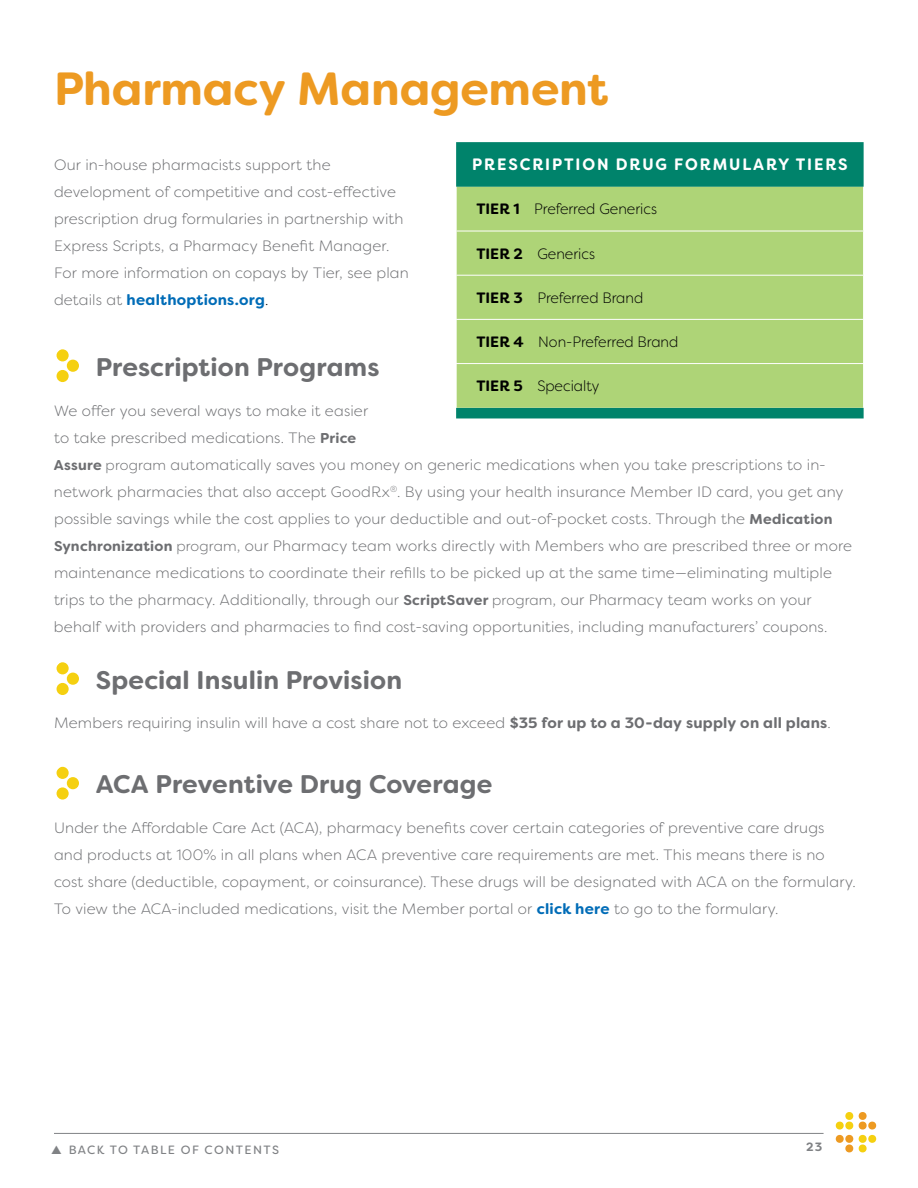
<style>
.page{position:relative;width:918px;height:1188px;background:#fff}
.page>*{position:absolute;margin:0;border:0;box-sizing:border-box;transform-origin:0 0}
.t1{font:700 46.5px "Filson Soft";letter-spacing:-.005em;color:#ed9a22}
.t2{font:700 25.5px "Filson Soft";letter-spacing:.005em;color:#6d6e71}
.t3{font:700 16.5px "Filson Soft";letter-spacing:.12em;color:#fff;scale:.95 1}
.t4{font:300 15px/27px "Filson Soft";letter-spacing:.01em;color:#6d6e71}
.t5{font:300 15px "Filson Soft";color:#000;scale:.95 1}
.t6{font:12px "Filson Soft";letter-spacing:.12em;color:#808285}
.t7{font:700 12px "Filson Soft";color:#808285}
.s1{font-weight:700}
.s2{font-weight:700;color:#006cb7}
.s3{color:#000}
.s4{font-weight:700;font-size:14.25px}
.s5{font-size:14.25px}
</style>
<div class="page">
<svg style="left:835px;top:1112px;width:42px;height:41px"></svg>
<hr style="left:54px;top:1133px;width:770px;height:1px;background:#808285">
<svg style="left:56px;top:370px;width:20px;height:13px"></svg>
<div style="left:57px;top:370px;width:12px;height:12px;background:#f5d010;border-radius:50%"></div>
<div style="left:57px;top:349px;width:12px;height:12px;background:#f5d010;border-radius:50%"></div>
<div style="left:67px;top:360px;width:12px;height:12px;background:#f5d010;border-radius:50%"></div>
<svg style="left:56px;top:683px;width:20px;height:12px"></svg>
<div style="left:57px;top:683px;width:12px;height:12px;background:#f5d010;border-radius:50%"></div>
<div style="left:57px;top:662px;width:12px;height:12px;background:#f5d010;border-radius:50%"></div>
<div style="left:67px;top:673px;width:12px;height:12px;background:#f5d010;border-radius:50%"></div>
<svg style="left:56px;top:788px;width:21px;height:12px"></svg>
<div style="left:57px;top:787px;width:12px;height:13px;background:#f5d010;border-radius:50%"></div>
<div style="left:57px;top:767px;width:12px;height:12px;background:#f5d010;border-radius:50%"></div>
<div style="left:67px;top:777px;width:12px;height:12px;background:#f5d010;border-radius:50%"></div>
<div style="left:456px;top:142px;width:408px;height:276px;background:#00836b"></div>
<div style="left:457px;top:187px;width:406px;height:221px;background:#aed477"></div>
<hr style="left:456px;top:187px;width:1px;height:44px;background:#fff">
<hr style="left:863px;top:187px;width:1px;height:44px;background:#fff">
<hr style="left:456px;top:231px;width:408px;height:1px;background:#fff">
<hr style="left:456px;top:231px;width:1px;height:44px;background:#fff">
<hr style="left:863px;top:231px;width:1px;height:44px;background:#fff">
<hr style="left:456px;top:275px;width:408px;height:1px;background:#fff">
<hr style="left:456px;top:276px;width:1px;height:43px;background:#fff">
<hr style="left:863px;top:276px;width:1px;height:43px;background:#fff">
<hr style="left:456px;top:319px;width:408px;height:1px;background:#fff">
<hr style="left:456px;top:320px;width:1px;height:43px;background:#fff">
<hr style="left:863px;top:320px;width:1px;height:43px;background:#fff">
<hr style="left:456px;top:363px;width:408px;height:1px;background:#fff">
<hr style="left:456px;top:364px;width:1px;height:44px;background:#fff">
<hr style="left:863px;top:364px;width:1px;height:44px;background:#fff">
<h1 class="t1" style="left:54px;top:59px;width:556px">Pharmacy Management</h1>
<p class="t3" style="left:472px;top:154px;width:397px">PRESCRIPTION DRUG FORMULARY TIERS</p>
<p class="t5" style="left:476px;top:200px;width:192px"><span class="s1">TIER 1</span> Preferred Generics</p>
<p class="t5" style="left:476px;top:244px;width:126px"><span class="s1">TIER 2</span> Generics</p>
<p class="t5" style="left:476px;top:288px;width:177px"><span class="s1">TIER 3</span> Preferred Brand</p>
<p class="t5" style="left:476px;top:332px;width:214px"><span class="s1">TIER 4</span> Non-Preferred Brand</p>
<p class="t5" style="left:476px;top:377px;width:131px"><span class="s1">TIER 5</span> Specialty</p>
<p class="t4" style="left:54px;top:151px;width:356px">Our in-house pharmacists support the development of competitive and cost-effective prescription drug formularies in partnership with Express Scripts, a Pharmacy Benefit Manager.<br>For more information on copays by Tier, see plan details at <span class="s2">healthoptions.org</span><span class="s3">.</span></p>
<h2 class="t2" style="left:96px;top:350px;width:285px">Prescription Programs</h2>
<p class="t4" style="left:54px;top:397px;width:800px">We offer you several ways to make it easier<br>to take prescribed medications. The <span class="s4">Price<br>Assure</span> <span class="s5">program</span> automatically saves you money on generic medications when you take prescriptions to in&shy;network pharmacies that also accept GoodRx<sup>®</sup>. By using your health insurance Member ID card, you get any possible savings while the cost applies to your deductible and out-of-pocket costs. Through the <span class="s4">Medication Synchronization</span> <span class="s5">program</span>, our Pharmacy team works directly with Members who are prescribed three or more maintenance medications to coordinate their refills to be picked up at the same time—eliminating multiple trips to the pharmacy. Additionally, through our <span class="s4">ScriptSaver</span> <span class="s5">program</span>, our Pharmacy team works on your behalf with providers and pharmacies to find cost-saving opportunities, including manufacturers’ coupons.</p>
<h2 class="t2" style="left:96px;top:663px;width:308px">Special Insulin Provision</h2>
<p class="t4" style="left:54px;top:710px;width:778px">Members requiring insulin will have a cost share not to exceed <span class="s1">$35 for up to a 30-day supply on all plans</span>.</p>
<h2 class="t2" style="left:96px;top:768px;width:398px">ACA Preventive Drug Coverage</h2>
<p class="t4" style="left:54px;top:814px;width:803px">Under the Affordable Care Act (ACA), pharmacy benefits cover certain categories of preventive care drugs and products at 100% in all plans when ACA preventive care requirements are met. This means there is no cost share (deductible, copayment, or coinsurance). These drugs will be designated with ACA on the formulary.<br>To view the ACA-included medications, visit the Member portal or <span class="s2">click here</span> to go to the formulary.</p>
<p class="t6" style="left:51px;top:1142px;width:229px">▲ BACK TO TABLE OF CONTENTS</p>
<p class="t7" style="left:806px;top:1139px;width:18px">23</p>
</div>
